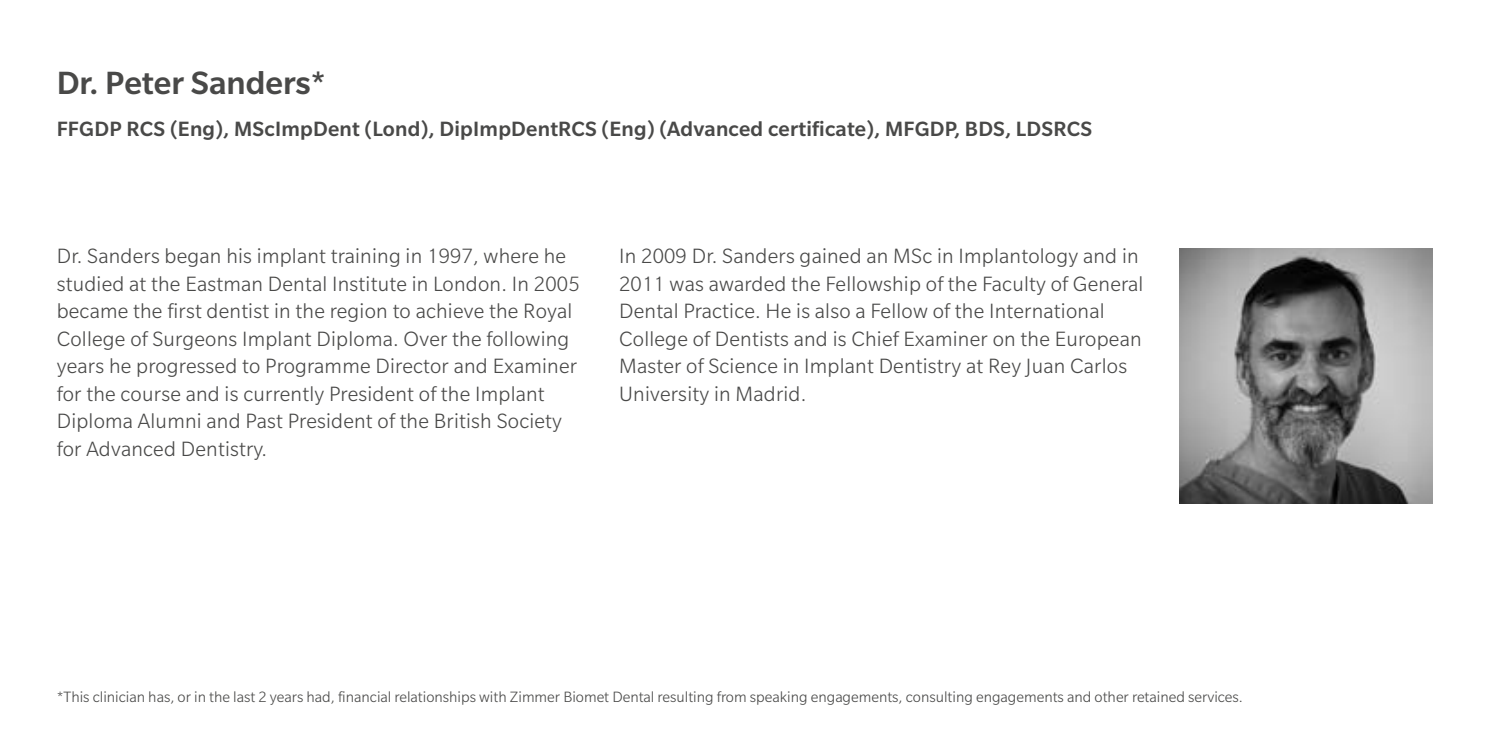
<style>
.page{position:relative;width:1489px;height:745px;background:#fff}
.page>*{position:absolute;margin:0;border:0;box-sizing:border-box;transform-origin:0 0}
.t1{font:500 35px "Slate Pro";color:#494948}
.t2{font:300 22.5px/27.5px "Slate Pro";letter-spacing:.01em;color:#494948}
.t3{font:500 22.5px "Slate Pro";letter-spacing:.01em;color:#494948}
.t4{font:300 16.25px "Slate Pro";color:#494948}
</style>
<div class="page">
<img style="left:1179px;top:248px;width:252px;height:255px">
<h1 class="t1" style="left:57px;top:64px;width:270px">Dr. Peter Sanders*</h1>
<p class="t3" style="left:57px;top:116px;width:1036px">FFGDP RCS (Eng), MScImpDent (Lond), DipImpDentRCS (Eng) (Advanced certificate), MFGDP, BDS, LDSRCS</p>
<p class="t2" style="left:57px;top:242px;width:524px">Dr. Sanders began his implant training in 1997, where he studied at the Eastman Dental Institute in London. In 2005 became the first dentist in the region to achieve the Royal College of Surgeons Implant Diploma. Over the following years he progressed to Programme Director and Examiner for the course and is currently President of the Implant Diploma Alumni and Past President of the British Society for Advanced Dentistry.</p>
<p class="t2" style="left:619px;top:242px;width:526px">In 2009 Dr. Sanders gained an MSc in Implantology and in 2011 was awarded the Fellowship of the Faculty of General Dental Practice. He is also a Fellow of the International College of Dentists and is Chief Examiner on the European Master of Science in Implant Dentistry at Rey Juan Carlos University in Madrid.</p>
<p class="t4" style="left:57px;top:688px;width:1187px">*This clinician has, or in the last 2 years had, financial relationships with Zimmer Biomet Dental resulting from speaking engagements, consulting engagements and other retained services.</p>
</div>
